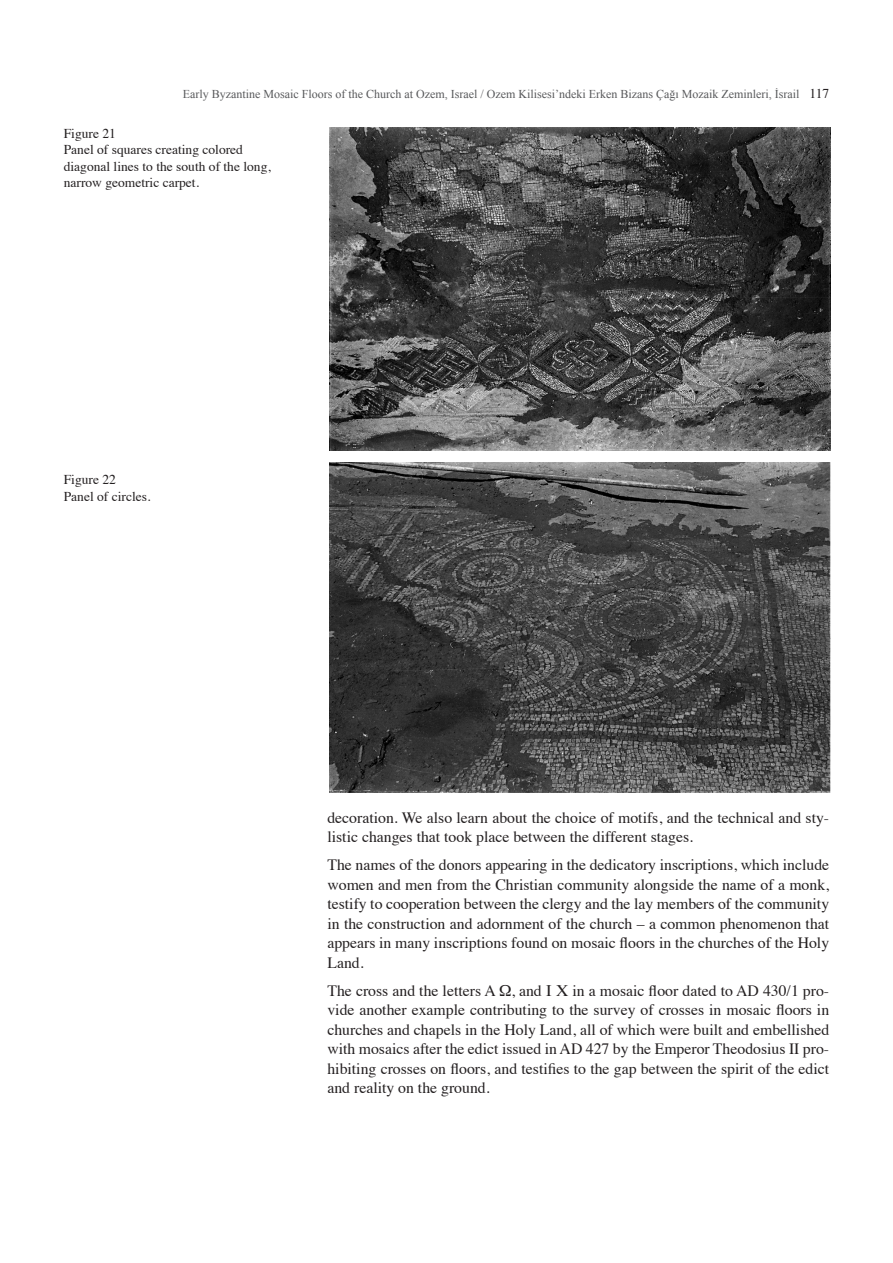
<style>
.page{position:relative;width:893px;height:1263px;background:#fff}
.page>*{position:absolute;margin:0;border:0;box-sizing:border-box;transform-origin:0 0}
.JMR_Metin{font:15.75px/19.5px "Times";color:#231f20;text-align:justify}
.JMR_Resimaltı{font:13.5px/16.5px "Times";color:#231f20}
.JMR_Sayfa_Üst_Başlık{font:12px "Times New Roman";color:#57585a}
.s1{font-family:"Times";font-size:13.5px;color:#231f20}
</style>
<div class="page">
<img style="left:329px;top:128px;width:502px;height:323px">
<img style="left:329px;top:463px;width:502px;height:330px">
<p class="JMR_Sayfa_Üst_Başlık" style="left:183px;top:86px;width:648px">Early Byzantine Mosaic Floors of the Church at Ozem, Israel / Ozem Kilisesi’ndeki Erken Bizans Çağı Mozaik Zeminleri, İsrail <span class="s1">117</span></p>
<p class="JMR_Resimaltı" style="left:64px;top:124px;width:54px">Figure 21</p>
<p class="JMR_Resimaltı" style="left:64px;top:140px;width:208px">Panel of squares creating colored diagonal lines to the south of the long, narrow geometric carpet.</p>
<p class="JMR_Resimaltı" style="left:64px;top:470px;width:54px">Figure 22</p>
<p class="JMR_Resimaltı" style="left:64px;top:487px;width:88px">Panel of circles.</p>
<p class="JMR_Metin" style="left:327px;top:806px;width:503px">decoration. We also learn about the choice of motifs, and the technical and sty&shy;listic changes that took place between the different stages.</p>
<p class="JMR_Metin" style="left:327px;top:854px;width:503px">The names of the donors appearing in the dedicatory inscriptions, which include women and men from the Christian community alongside the name of a monk, testify to cooperation between the clergy and the lay members of the community in the construction and adornment of the church – a common phenomenon that appears in many inscriptions found on mosaic floors in the churches of the Holy Land.</p>
<p class="JMR_Metin" style="left:327px;top:979px;width:503px">The cross and the letters A Ω, and Ι Χ in a mosaic floor dated to AD 430/1 pro&shy;vide another example contributing to the survey of crosses in mosaic floors in churches and chapels in the Holy Land, all of which were built and embellished with mosaics after the edict issued in AD 427 by the Emperor Theodosius II pro&shy;hibiting crosses on floors, and testifies to the gap between the spirit of the edict and reality on the ground.</p>
</div>
